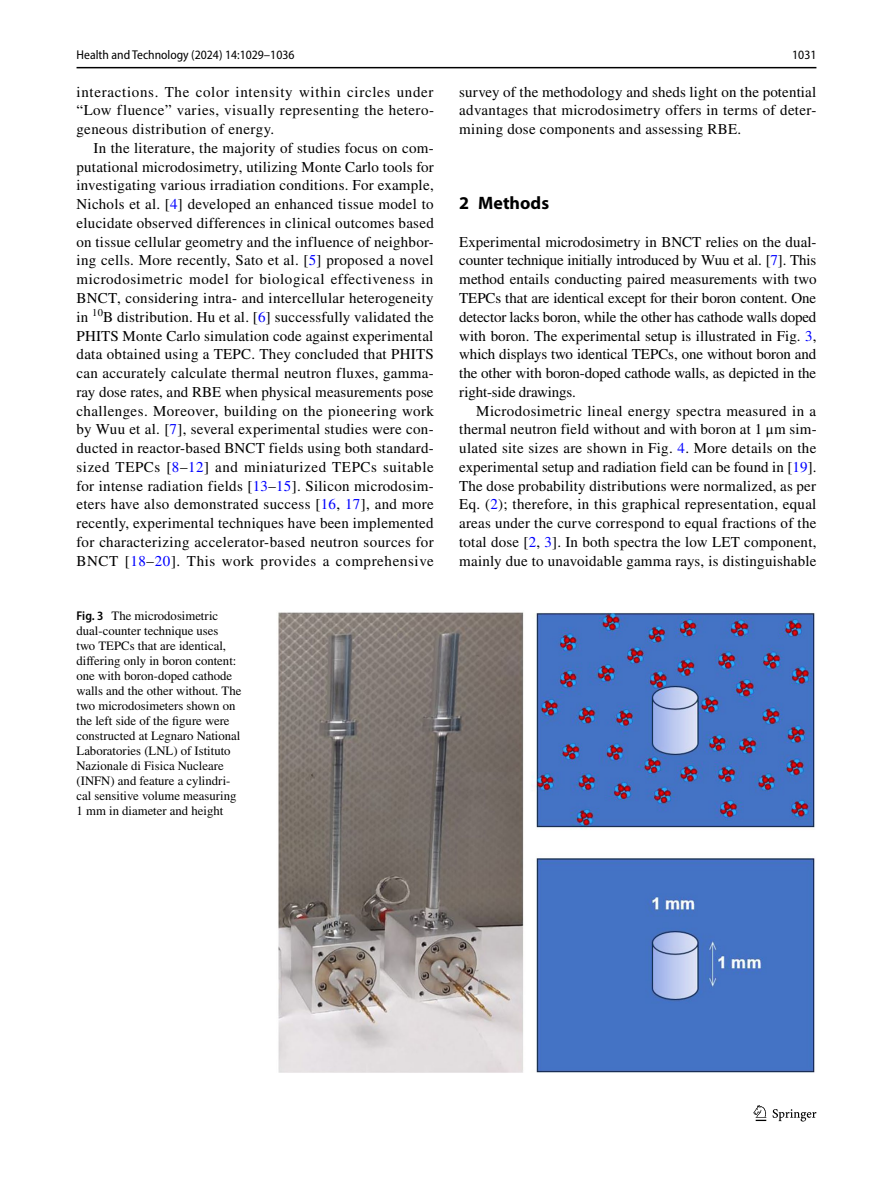
<style>
.page{position:relative;width:893px;height:1187px;background:#fff}
.page>*{position:absolute;margin:0;border:0;box-sizing:border-box;transform-origin:0 0}
.t1{font:700 18px "Myriad Pro";color:#000}
.t2{font:15px/18.8px "STIX";letter-spacing:.02em;color:#000;text-align:justify}
.t3{font:12.75px/15px "STIX";color:#000}
.t4{font:semi-condensed 12.75px "Myriad Pro";color:#000}
.s1{color:#00f}
.s2{font-family:"Myriad Pro";font-weight:600;font-stretch:semi-condensed}
</style>
<div class="page">
<hr style="left:77px;top:67px;width:739px;height:1px;background:#000">
<svg style="left:753px;top:1105px;width:13px;height:15px"></svg>
<svg style="left:773px;top:1109px;width:43px;height:12px"></svg>
<img style="left:278px;top:612px;width:537px;height:461px">
<p class="t4" style="left:77px;top:48px;width:219px">Health and Technology (2024) 14:1029–1036</p>
<p class="t4" style="left:792px;top:48px;width:26px">1031</p>
<p class="t2" style="left:77px;top:83px;width:359px">interactions. The color intensity within circles under “Low fluence” varies, visually representing the hetero&shy;geneous distribution of energy.</p>
<p class="t2" style="left:77px;top:139px;width:359px;text-indent:17px">In the literature, the majority of studies focus on com&shy;putational microdosimetry, utilizing Monte Carlo tools for investigating various irradiation conditions. For example, Nichols et al. [<span class="s1">4</span>] developed an enhanced tissue model to elucidate observed differences in clinical outcomes based on tissue cellular geometry and the influence of neighbor&shy;ing cells. More recently, Sato et al. [<span class="s1">5</span>] proposed a novel microdosimetric model for biological effectiveness in BNCT, considering intra- and intercellular heterogeneity in <sup>10</sup>B distribution. Hu et al. [<span class="s1">6</span>] successfully validated the PHITS Monte Carlo simulation code against experimental data obtained using a TEPC. They concluded that PHITS can accurately calculate thermal neutron fluxes, gamma&shy;ray dose rates, and RBE when physical measurements pose challenges. Moreover, building on the pioneering work by Wuu et al. [<span class="s1">7</span>], several experimental studies were con&shy;ducted in reactor-based BNCT fields using both standard&shy;sized TEPCs [<span class="s1">8</span>–<span class="s1">12</span>] and miniaturized TEPCs suitable for intense radiation fields [<span class="s1">13</span>–<span class="s1">15</span>]. Silicon microdosim&shy;eters have also demonstrated success [<span class="s1">16</span>, <span class="s1">17</span>], and more recently, experimental techniques have been implemented for characterizing accelerator-based neutron sources for BNCT [<span class="s1">18</span>–<span class="s1">20</span>]. This work provides a comprehensive</p>
<p class="t2" style="left:459px;top:83px;width:359px">survey of the methodology and sheds light on the potential advantages that microdosimetry offers in terms of deter&shy;mining dose components and assessing RBE.</p>
<p class="t1" style="left:459px;top:191px;width:91px">2 Methods</p>
<p class="t2" style="left:459px;top:233px;width:359px">Experimental microdosimetry in BNCT relies on the dual&shy;counter technique initially introduced by Wuu et al. [<span class="s1">7</span>]. This method entails conducting paired measurements with two TEPCs that are identical except for their boron content. One detector lacks boron, while the other has cathode walls doped with boron. The experimental setup is illustrated in Fig. <span class="s1">3</span>, which displays two identical TEPCs, one without boron and the other with boron-doped cathode walls, as depicted in the right-side drawings.</p>
<p class="t2" style="left:459px;top:402px;width:359px;text-indent:17px">Microdosimetric lineal energy spectra measured in a thermal neutron field without and with boron at 1 μm sim&shy;ulated site sizes are shown in Fig. <span class="s1">4</span>. More details on the experimental setup and radiation field can be found in [<span class="s1">19</span>].<br>The dose probability distributions were normalized, as per Eq. (<span class="s1">2</span>); therefore, in this graphical representation, equal areas under the curve correspond to equal fractions of the total dose [<span class="s1">2</span>, <span class="s1">3</span>]. In both spectra the low LET component, mainly due to unavoidable gamma rays, is distinguishable</p>
<p class="t3" style="left:77px;top:609px;width:166px"><span class="s2">Fig. 3</span> The microdosimetric dual-counter technique uses<br>two TEPCs that are identical, differing only in boron content: one with boron-doped cathode walls and the other without. The two microdosimeters shown on the left side of the figure were constructed at Legnaro National<br>Laboratories (LNL) of Istituto<br>Nazionale di Fisica Nucleare (INFN) and feature a cylindri&shy;cal sensitive volume measuring<br>1 mm in diameter and height</p>
</div>
